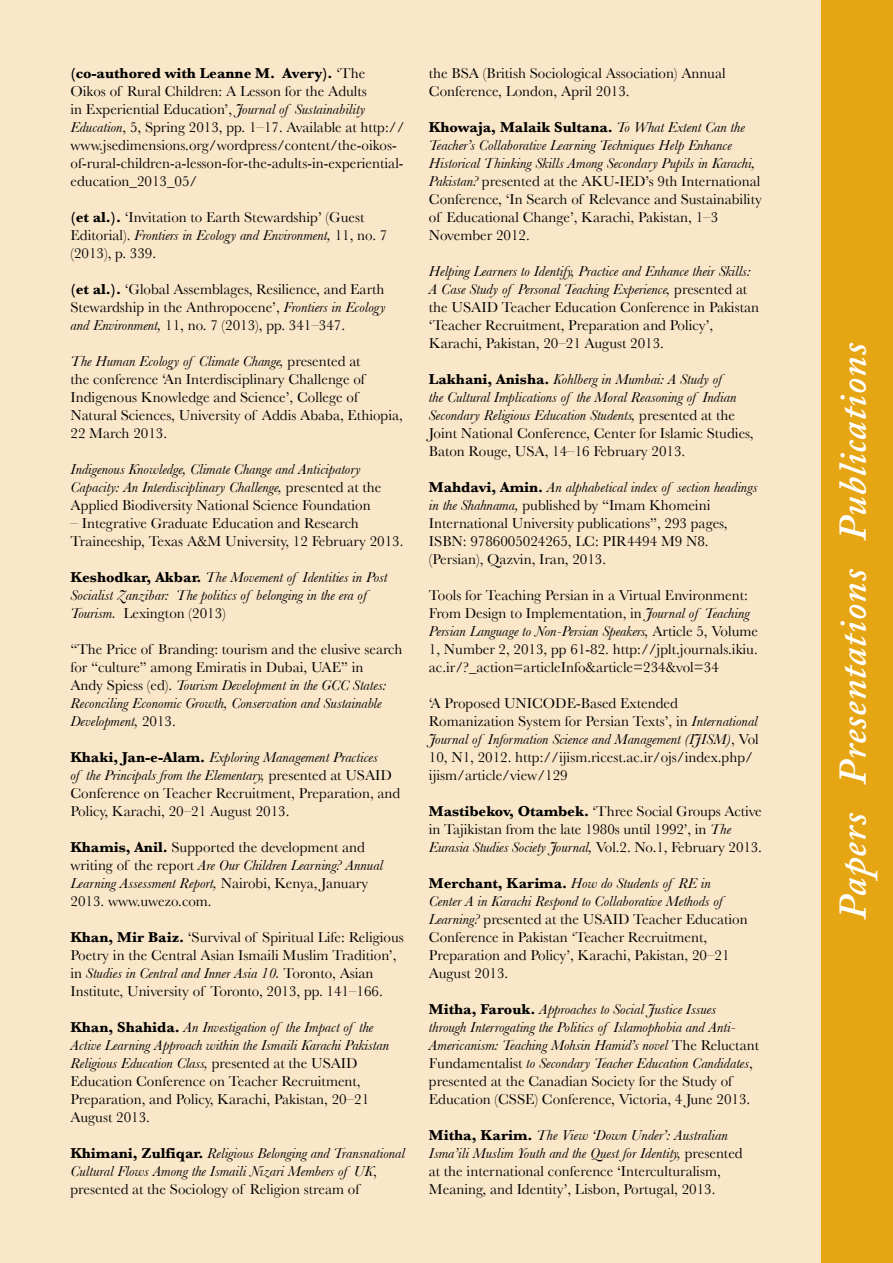
<style>
.page{position:relative;width:893px;height:1263px;background:#fae7c9}
.page>*{position:absolute;margin:0;border:0;box-sizing:border-box;transform-origin:0 0}
.t1{font:italic 600 39px "Adobe Caslon Pro";letter-spacing:.025em;color:#fff}
.t2{font:15px/18px "Baskerville";color:#000}
.t3{font:italic 15px/18px "Baskerville";color:#000}
.s1{font-weight:700}
.s2{font-style:italic}
.s3{font-style:normal}
.s4{font-weight:700;font-style:normal}
</style>
<div class="page">
<div style="left:822px;top:0;width:71px;height:1263px;background:#e6a513"></div>
<p class="t2" style="left:70px;top:64px;width:335px"><span class="s1">(co-authored with Leanne M. Avery).</span> ‘The<br>Oikos of Rural Children: A Lesson for the Adults<br>in Experiential Education’, <span class="s2">Journal of Sustainability Education</span>, 5, Spring 2013, pp. 1–17. Available at http:// www.jsedimensions.org/wordpress/content/the-oikos&shy;of-rural-children-a-lesson-for-the-adults-in-experiential&shy;education_2013_05/</p>
<p class="t2" style="left:70px;top:208px;width:318px"><span class="s1">(et al.).</span> ‘Invitation to Earth Stewardship’ (Guest<br>Editorial). <span class="s2">Frontiers in Ecology and Environment,</span> 11, no. 7 (2013), p. 339.</p>
<p class="t2" style="left:70px;top:280px;width:317px;text-align:justify"><span class="s1">(et al.).</span> ‘Global Assemblages, Resilience, and Earth Stewardship in the Anthropocene’, <span class="s2">Frontiers in Ecology and Environment,</span> 11, no. 7 (2013), pp. 341–347.</p>
<p class="t2" style="left:70px;top:352px;width:334px"><span class="s2">The Human Ecology of Climate Change,</span> presented at<br>the conference ‘An Interdisciplinary Challenge of Indigenous Knowledge and Science’, College of Natural Sciences, University of Addis Ababa, Ethiopia, 22 March 2013.</p>
<p class="t3" style="left:70px;top:460px;width:312px">Indigenous Knowledge, Climate Change and Anticipatory<br>Capacity: An Interdisciplinary Challenge, <span class="s3">presented at the<br>Applied Biodiversity National Science Foundation</span></p>
<p class="t2" style="left:70px;top:514px;width:334px">– Integrative Graduate Education and Research<br>Traineeship, Texas A&amp;M University, 12 February 2013.</p>
<p class="t3" style="left:70px;top:568px;width:318px"><span class="s4">Keshodkar, Akbar.</span> The Movement of Identities in Post<br>Socialist Zanzibar: The politics of belonging in the era of<br>Tourism. <span class="s3">Lexington (2013)</span></p>
<p class="t2" style="left:70px;top:640px;width:333px">“The Price of Branding: tourism and the elusive search for “culture” among Emiratis in Dubai, UAE” in<br>Andy Spiess (ed). <span class="s2">Tourism Development in the GCC States:<br>Reconciling Economic Growth, Conservation and Sustainable Development,</span> 2013.</p>
<p class="t2" style="left:70px;top:748px;width:331px"><span class="s1">Khaki, Jan-e-Alam.</span> <span class="s2">Exploring Management Practices<br>of the Principals from the Elementary,</span> presented at USAID Conference on Teacher Recruitment, Preparation, and Policy, Karachi, 20–21 August 2013.</p>
<p class="t2" style="left:70px;top:838px;width:314px"><span class="s1">Khamis, Anil.</span> Supported the development and writing of the report <span class="s2">Are Our Children Learning? Annual Learning Assessment Report,</span> Nairobi, Kenya, January 2013. www.uwezo.com.</p>
<p class="t2" style="left:70px;top:928px;width:335px"><span class="s1">Khan, Mir Baiz.</span> ‘Survival of Spiritual Life: Religious Poetry in the Central Asian Ismaili Muslim Tradition’, in <span class="s2">Studies in Central and Inner Asia 10.</span> Toronto, Asian Institute, University of Toronto, 2013, pp. 141–166.</p>
<p class="t2" style="left:70px;top:1018px;width:320px"><span class="s1">Khan, Shahida.</span> <span class="s2">An Investigation of the Impact of the Active Learning Approach within the Ismaili Karachi Pakistan Religious Education Class,</span> presented at the USAID Education Conference on Teacher Recruitment, Preparation, and Policy, Karachi, Pakistan, 20–21<br>August 2013.</p>
<p class="t3" style="left:70px;top:1144px;width:336px"><span class="s4">Khimani, Zulfiqar.</span> Religious Belonging and Transnational<br>Cultural Flows Among the Ismaili Nizari Members of UK<span class="s3">, presented at the Sociology of Religion stream of</span></p>
<p class="t2" style="left:429px;top:64px;width:298px">the BSA (British Sociological Association) Annual<br>Conference, London, April 2013.</p>
<p class="t2" style="left:429px;top:118px;width:334px"><span class="s1">Khowaja, Malaik Sultana.</span> <span class="s2">To What Extent Can the Teacher’s Collaborative Learning Techniques Help Enhance Historical Thinking Skills Among Secondary Pupils in Karachi, Pakistan?</span> presented at the AKU-IED’s 9th International Conference, ‘In Search of Relevance and Sustainability of Educational Change’, Karachi, Pakistan, 1–3<br>November 2012.</p>
<p class="t2" style="left:429px;top:262px;width:332px"><span class="s2">Helping Learners to Identify, Practice and Enhance their Skills:<br>A Case Study of Personal Teaching Experience,</span> presented at the USAID Teacher Education Conference in Pakistan ‘Teacher Recruitment, Preparation and Policy’, Karachi, Pakistan, 20–21 August 2013.</p>
<p class="t3" style="left:429px;top:370px;width:326px"><span class="s4">Lakhani, Anisha.</span> Kohlberg in Mumbai: A Study of<br>the Cultural Implications of the Moral Reasoning of Indian Secondary Religious Education Students, <span class="s3">presented at the Joint National Conference, Center for Islamic Studies, Baton Rouge, USA, 14–16 February 2013.</span></p>
<p class="t2" style="left:429px;top:478px;width:330px"><span class="s1">Mahdavi, Amin.</span> <span class="s2">An alphabetical index of section headings in the Shahnama,</span> published by “Imam Khomeini International University publications”, 293 pages, ISBN: 9786005024265, LC: PIR4494 M9 N8. (Persian), Qazvin, Iran, 2013.</p>
<p class="t2" style="left:429px;top:586px;width:331px">Tools for Teaching Persian in a Virtual Environment:<br>From Design to Implementation, in <span class="s2">Journal of Teaching Persian Language to Non-Persian Speakers,</span> Article 5, Volume 1, Number 2, 2013, pp 61-82. http://jplt.journals.ikiu. ac.ir/?_action=articleInfo&amp;article=234&amp;vol=34</p>
<p class="t2" style="left:429px;top:694px;width:331px">‘A Proposed UNICODE-Based Extended Romanization System for Persian Texts’, in <span class="s2">International Journal of Information Science and Management (IJISM)</span>, Vol 10, N1, 2012. http://ijism.ricest.ac.ir/ojs/index.php/ ijism/article/view/129</p>
<p class="t2" style="left:429px;top:802px;width:335px"><span class="s1">Mastibekov, Otambek.</span> ‘Three Social Groups Active in Tajikistan from the late 1980s until 1992’, in <span class="s2">The<br>Eurasia Studies Society Journal,</span> Vol.2. No.1, February 2013.</p>
<p class="t2" style="left:429px;top:874px;width:320px"><span class="s1">Merchant, Karima.</span> <span class="s2">How do Students of RE in<br>Center A in Karachi Respond to Collaborative Methods of Learning?</span> presented at the USAID Teacher Education Conference in Pakistan ‘Teacher Recruitment, Preparation and Policy’, Karachi, Pakistan, 20–21<br>August 2013.</p>
<p class="t3" style="left:429px;top:1000px;width:332px"><span class="s4">Mitha, Farouk.</span> Approaches to Social Justice Issues<br>through Interrogating the Politics of Islamophobia and Anti-Americanism: Teaching Mohsin Hamid’s novel <span class="s3">The Reluctant Fundamentalist</span> to Secondary Teacher Education Candidates<span class="s3">, presented at the Canadian Society for the Study of Education (CSSE) Conference, Victoria, 4 June 2013.</span></p>
<p class="t2" style="left:429px;top:1126px;width:315px"><span class="s1">Mitha, Karim.</span> <span class="s2">The View ‘Down Under’: Australian Isma’ili Muslim Youth and the Quest for Identity,</span> presented at the international conference ‘Interculturalism, Meaning, and Identity’, Lisbon, Portugal, 2013.</p>
<h1 class="t1" style="left:830px;top:920px;width:579px;rotate:-90deg">Papers Presentations Publications</h1>
</div>
